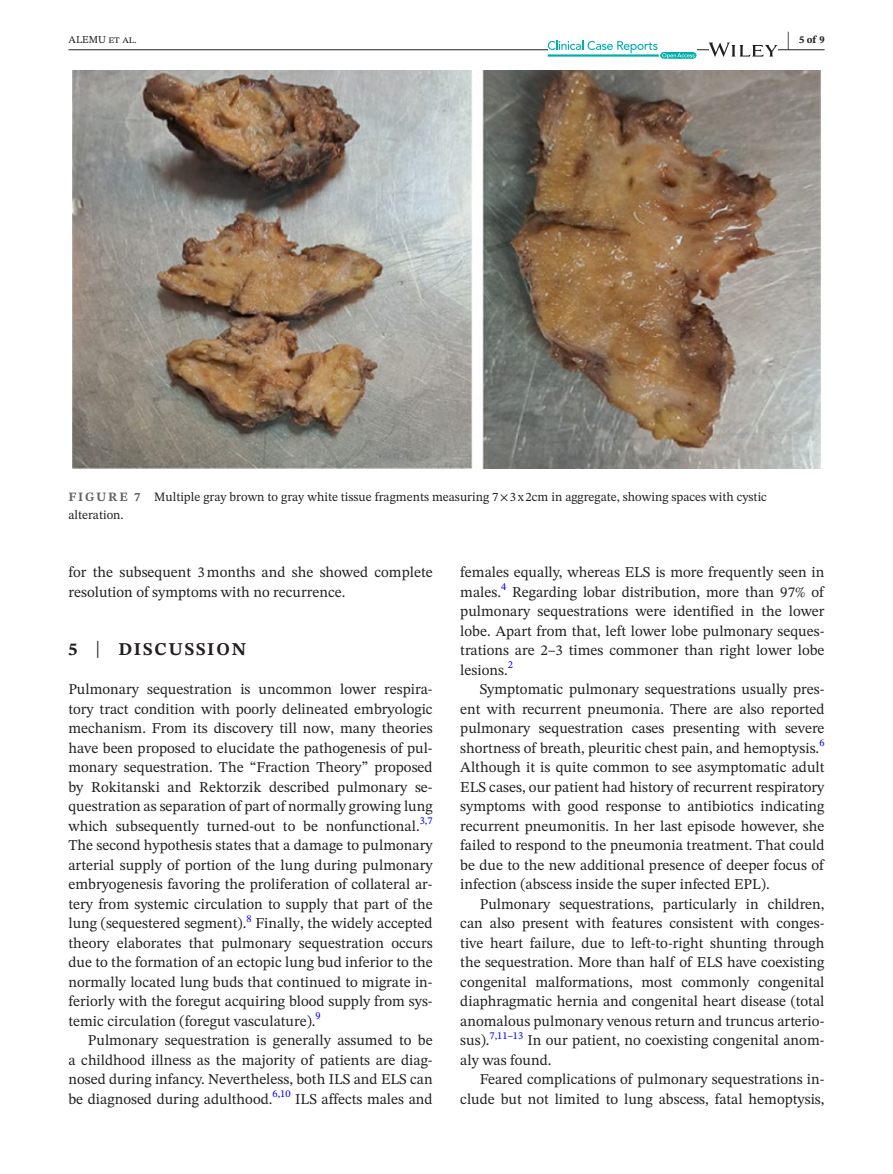
<style>
.page{position:relative;width:893px;height:1174px;background:#fff}
.page>*{position:absolute;margin:0;border:0;box-sizing:border-box;transform-origin:0 0}
.t1{font:700 21px "STIX Two Text";color:#231f20;scale:.42 1}
.t2{font:700 18px "STIX Two Text";letter-spacing:.1em;color:#231f20}
.t3{font:15px/19.5px "STIX Two Text";color:#231f20;text-align:justify}
.t4{font:12.75px/18px "STIX Two Text";color:#231f20}
.t5{font:10.5px "STIX Two Text";color:#00f}
.t6{font:10.5px "STIX Two Text";color:#231f20}
.t7{font:700 10.5px "STIX Two Text";color:#231f20}
.s1{font-weight:700;color:#636366}
.s2{font-family:"STIX"}
.s3{font-weight:400;font-size:23.7px}
</style>
<div class="page">
<hr style="left:68px;top:49px;width:756px;height:1px;background:#231f20">
<svg style="left:548px;top:41px;width:148px;height:18px"></svg>
<svg style="left:709px;top:43px;width:68px;height:14px"></svg>
<img style="left:72px;top:70px;width:749px;height:399px">
<h1 class="t1" style="left:787px;top:24px;width:8px">|</h1>
<p class="t6" style="left:68px;top:32px;width:70px">ALEMU et al.</p>
<p class="t7" style="left:799px;top:32px;width:27px">5 of 9</p>
<p class="t4" style="left:68px;top:488px;width:700px"><span class="s1">FIGURE 7</span> Multiple gray brown to gray white tissue fragments measuring 7<span class="s2">×</span>3 x 2cm in aggregate, showing spaces with cystic alteration.</p>
<p class="t3" style="left:68px;top:562px;width:366px">for the subsequent 3months and she showed complete resolution of symptoms with no recurrence.</p>
<p class="t2" style="left:68px;top:636px;width:179px">5 <span class="s3">|</span> DISCUSSION</p>
<p class="t3" style="left:68px;top:679px;width:366px">Pulmonary sequestration is uncommon lower respira&shy;tory tract condition with poorly delineated embryologic mechanism. From its discovery till now, many theories have been proposed to elucidate the pathogenesis of pul&shy;monary sequestration. The “Fraction Theory” proposed by Rokitanski and Rektorzik described pulmonary se&shy;questration as separation of part of normally growing lung which subsequently turned-out to be nonfunctional.</p>
<p class="t5" style="left:420px;top:813px;width:14px">3,7</p>
<p class="t3" style="left:68px;top:835px;width:366px">The second hypothesis states that a damage to pulmonary arterial supply of portion of the lung during pulmonary embryogenesis favoring the proliferation of collateral ar&shy;tery from systemic circulation to supply that part of the lung (sequestered segment).</p>
<p class="t5" style="left:246px;top:910px;width:7px">8</p>
<p class="t3" style="left:68px;top:913px;width:366px;text-indent:187px">Finally, the widely accepted theory elaborates that pulmonary sequestration occurs due to the formation of an ectopic lung bud inferior to the normally located lung buds that continued to migrate in&shy;feriorly with the foregut acquiring blood supply from sys&shy;temic circulation (foregut vasculature).</p>
<p class="t5" style="left:316px;top:1008px;width:7px">9</p>
<p class="t3" style="left:68px;top:1030px;width:366px;text-indent:20px">Pulmonary sequestration is generally assumed to be a childhood illness as the majority of patients are diag&shy;nosed during infancy. Nevertheless, both ILS and ELS can be diagnosed during adulthood.</p>
<p class="t5" style="left:272px;top:1086px;width:20px">6,10</p>
<p class="t3" style="left:295px;top:1089px;width:139px">ILS affects males and</p>
<p class="t3" style="left:460px;top:562px;width:366px">females equally, whereas ELS is more frequently seen in males.</p>
<p class="t5" style="left:501px;top:579px;width:7px">4</p>
<p class="t3" style="left:460px;top:582px;width:366px;text-indent:52px">Regarding lobar distribution, more than 97% of pulmonary sequestrations were identified in the lower lobe. Apart from that, left lower lobe pulmonary seques&shy;trations are 2–3 times commoner than right lower lobe lesions.</p>
<p class="t5" style="left:508px;top:657px;width:7px">2</p>
<p class="t3" style="left:460px;top:679px;width:366px;text-indent:20px">Symptomatic pulmonary sequestrations usually pres&shy;ent with recurrent pneumonia. There are also reported pulmonary sequestration cases presenting with severe shortness of breath, pleuritic chest pain, and hemoptysis.</p>
<p class="t5" style="left:819px;top:735px;width:7px">6</p>
<p class="t3" style="left:460px;top:757px;width:366px">Although it is quite common to see asymptomatic adult ELS cases, our patient had history of recurrent respiratory symptoms with good response to antibiotics indicating recurrent pneumonitis. In her last episode however, she failed to respond to the pneumonia treatment. That could be due to the new additional presence of deeper focus of infection (abscess inside the super infected EPL).</p>
<p class="t3" style="left:460px;top:894px;width:366px;text-indent:19px">Pulmonary sequestrations, particularly in children, can also present with features consistent with conges&shy;tive heart failure, due to left-to-right shunting through the sequestration. More than half of ELS have coexisting congenital malformations, most commonly congenital diaphragmatic hernia and congenital heart disease (total anomalous pulmonary venous return and truncus arterio&shy;sus).</p>
<p class="t5" style="left:489px;top:1027px;width:35px">7,11–13</p>
<p class="t3" style="left:460px;top:1030px;width:366px;text-indent:67px">In our patient, no coexisting congenital anom&shy;aly was found.</p>
<p class="t3" style="left:460px;top:1069px;width:366px;text-align:right">Feared complications of pulmonary sequestrations in&shy;clude but not limited to lung abscess, fatal hemoptysis,</p>
</div>
